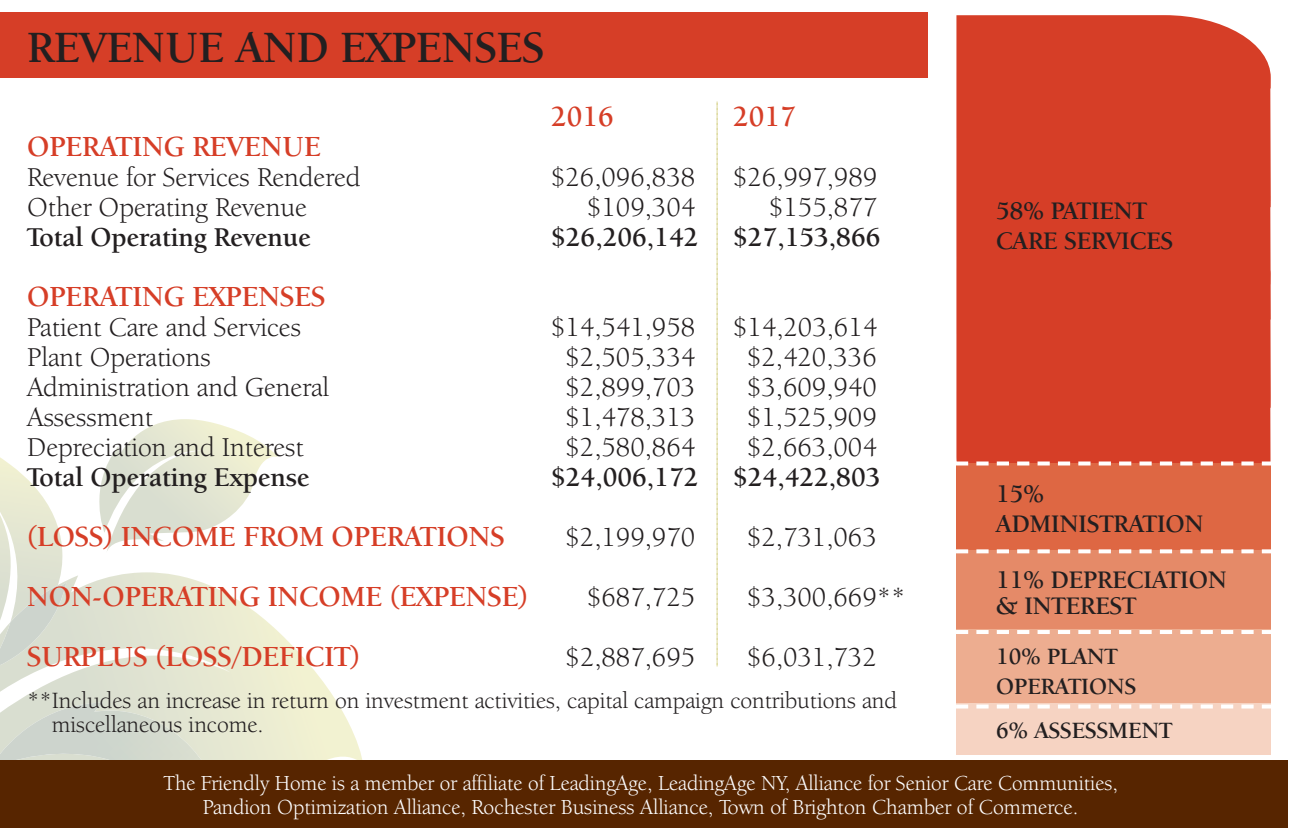
<style>
.page{position:relative;width:1296px;height:828px;background:#fff}
.page>*{position:absolute;margin:0;border:0;box-sizing:border-box;transform-origin:0 0}
.t1{font:700 46px "Berkeley Oldstyle IT Cby BT";color:#231f20}
.t2{font:700 30px "Berkeley Oldstyle IT Cby BT";color:#d63e27}
.t3{font:28px "Berkeley Oldstyle IT Cby BT";color:#231f20}
.t4{font:700 28px "Berkeley Oldstyle IT Cby BT";color:#231f20}
.t5{font:700 26px/30px "Berkeley Oldstyle IT Cby BT";color:#231f20}
.t6{font:24px/24px "Berkeley Oldstyle IT Cby BT";color:#231f20}
.t7{font:700 24px/30px "Berkeley Oldstyle IT Cby BT";color:#231f20}
.t8{font:22px/24px "Berkeley Oldstyle IT Cby BT";color:#fff;text-align:center}
</style>
<div class="page">
<svg style="left:99px;top:419px;width:179px;height:132px"></svg>
<svg style="left:0;top:572px;width:363px;height:188px"></svg>
<img style="left:0;top:700px;width:231px;height:60px">
<svg style="left:0;top:457px;width:73px;height:228px"></svg>
<img style="left:0;top:583px;width:66px;height:87px">
<div style="left:0;top:760px;width:1287px;height:68px;background:#572500"></div>
<svg style="left:956px;top:15px;width:315px;height:447px;background:#d84832"></svg>
<div style="left:956px;top:464px;width:315px;height:86px;background:#de6743"></div>
<div style="left:956px;top:550px;width:315px;height:81px;background:#e58a68"></div>
<div style="left:956px;top:629px;width:315px;height:74px;background:#edad90"></div>
<div style="left:956px;top:703px;width:315px;height:52px;background:#f6d3c2"></div>
<div style="left:0;top:12px;width:927px;height:66px;background:#d63e27"></div>
<svg style="left:717px;top:102px;width:1px;height:565px"></svg>
<svg style="left:956px;top:462px;width:315px;height:4px"></svg>
<svg style="left:956px;top:549px;width:315px;height:4px"></svg>
<svg style="left:956px;top:705px;width:315px;height:4px"></svg>
<svg style="left:956px;top:630px;width:315px;height:4px"></svg>
<h1 class="t1" style="left:27px;top:20px;width:519px">REVENUE AND EXPENSES</h1>
<p class="t2" style="left:551px;top:98px;width:64px">2016</p>
<p class="t2" style="left:733px;top:98px;width:64px">2017</p>
<p class="t2" style="left:27px;top:128px;width:295px">OPERATING REVENUE</p>
<p class="t3" style="left:27px;top:160px;width:335px">Revenue for Services Rendered</p>
<p class="t3" style="left:551px;top:160px;width:145px">$26,096,838</p>
<p class="t3" style="left:733px;top:160px;width:145px">$26,997,989</p>
<p class="t3" style="left:27px;top:190px;width:281px">Other Operating Revenue</p>
<p class="t3" style="left:587px;top:190px;width:109px">$109,304</p>
<p class="t3" style="left:769px;top:190px;width:109px">$155,877</p>
<p class="t4" style="left:27px;top:220px;width:285px">Total Operating Revenue</p>
<p class="t4" style="left:551px;top:220px;width:331px">$26,206,142 $27,153,866</p>
<p class="t2" style="left:27px;top:278px;width:300px">OPERATING EXPENSES</p>
<p class="t3" style="left:27px;top:310px;width:275px">Patient Care and Services</p>
<p class="t3" style="left:551px;top:310px;width:145px">$14,541,958</p>
<p class="t3" style="left:733px;top:310px;width:145px">$14,203,614</p>
<p class="t3" style="left:27px;top:340px;width:185px">Plant Operations</p>
<p class="t3" style="left:566px;top:340px;width:131px">$2,505,334</p>
<p class="t3" style="left:747px;top:340px;width:131px">$2,420,336</p>
<p class="t3" style="left:27px;top:370px;width:303px">Administration and General</p>
<p class="t3" style="left:566px;top:370px;width:131px">$2,899,703</p>
<p class="t3" style="left:747px;top:370px;width:131px">$3,609,940</p>
<p class="t3" style="left:27px;top:400px;width:128px">Assessment</p>
<p class="t3" style="left:566px;top:400px;width:131px">$1,478,313</p>
<p class="t3" style="left:747px;top:400px;width:131px">$1,525,909</p>
<p class="t3" style="left:27px;top:430px;width:278px">Depreciation and Interest</p>
<p class="t3" style="left:566px;top:430px;width:131px">$2,580,864</p>
<p class="t3" style="left:747px;top:430px;width:131px">$2,663,004</p>
<p class="t4" style="left:27px;top:460px;width:284px">Total Operating Expense</p>
<p class="t4" style="left:551px;top:460px;width:331px">$24,006,172 $24,422,803</p>
<p class="t2" style="left:27px;top:518px;width:479px">(LOSS) INCOME FROM OPERATIONS</p>
<p class="t3" style="left:566px;top:520px;width:131px">$2,199,970</p>
<p class="t3" style="left:747px;top:520px;width:131px">$2,731,063</p>
<p class="t2" style="left:27px;top:578px;width:503px">NON-OPERATING INCOME (EXPENSE)</p>
<p class="t3" style="left:587px;top:580px;width:109px">$687,725</p>
<p class="t3" style="left:747px;top:580px;width:160px">$3,300,669**</p>
<p class="t2" style="left:27px;top:638px;width:335px">SURPLUS (LOSS/DEFICIT)</p>
<p class="t3" style="left:566px;top:640px;width:131px">$2,887,695</p>
<p class="t3" style="left:747px;top:640px;width:131px">$6,031,732</p>
<p class="t6" style="left:52px;top:688px;width:847px;text-indent:-25px">** Includes an increase in return on investment activities, capital campaign contributions and miscellaneous income.</p>
<p class="t5" style="left:996px;top:195px;width:178px">58% PATIENT<br>CARE SERVICES</p>
<p class="t5" style="left:996px;top:479px;width:209px">15%<br>ADMINISTRATION</p>
<p class="t5" style="left:996px;top:566px;width:232px;line-height:26px">11% DEPRECIATION &amp; INTEREST</p>
<p class="t7" style="left:996px;top:641px;width:141px">10% PLANT<br>OPERATIONS</p>
<p class="t7" style="left:996px;top:715px;width:178px">6% ASSESSMENT</p>
<p class="t8" style="left:163px;top:771px;width:956px">The Friendly Home is a member or affiliate of LeadingAge, LeadingAge NY, Alliance for Senior Care Communities,<br>Pandion Optimization Alliance, Rochester Business Alliance, Town of Brighton Chamber of Commerce.</p>
</div>
